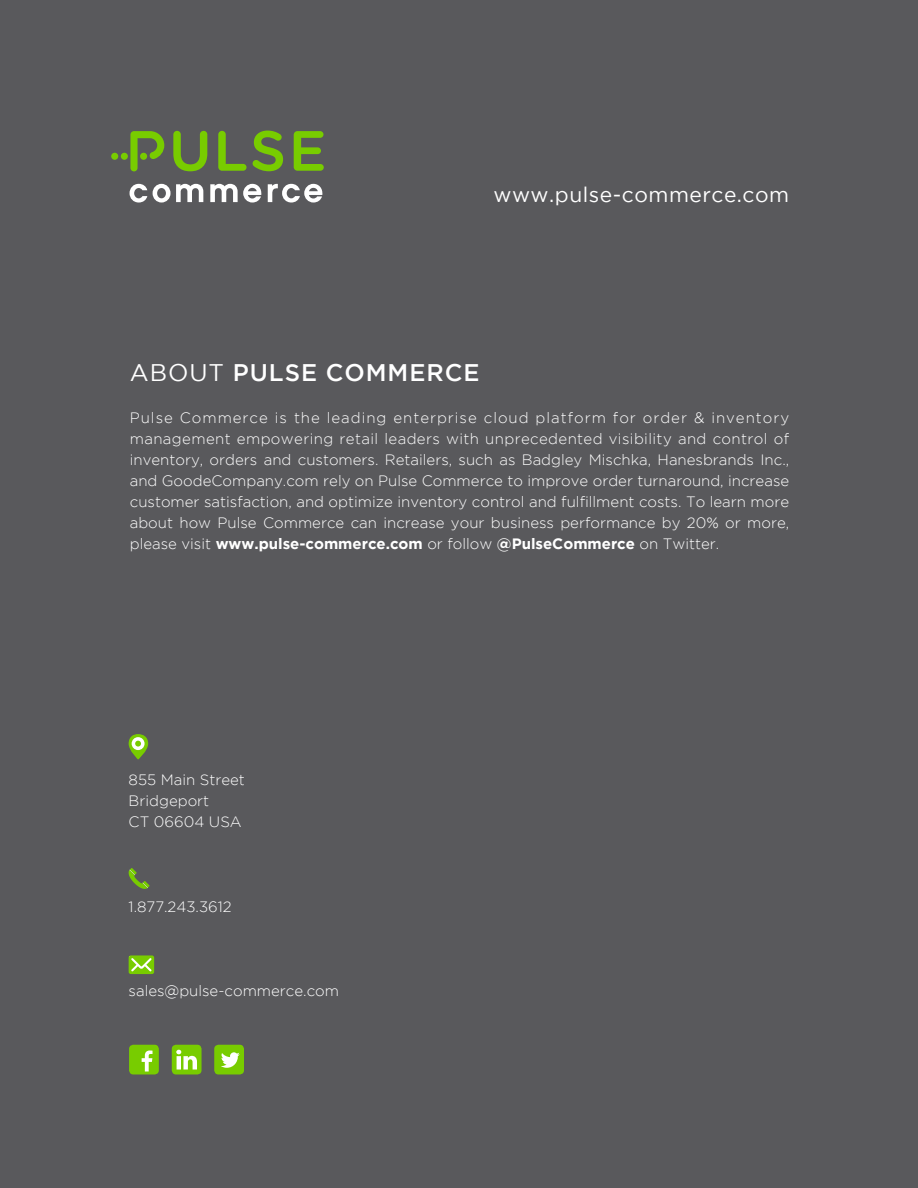
<style>
.page{position:relative;width:918px;height:1188px;background:#59595c}
.page>*{position:absolute;margin:0;border:0;box-sizing:border-box;transform-origin:0 0}
.t1{font:500 24px "Gotham";letter-spacing:.04em;color:#fff}
.Body{font:21px "Gotham";letter-spacing:.025em;color:#fff}
.Body-2{font:300 15px/21px "Gotham";color:#fff}
.s1{font-weight:400}
.s2{font-weight:700}
</style>
<div class="page">
<div style="left:129px;top:1045px;width:30px;height:29px;background:#78cc00;border-radius:4px"></div>
<svg style="left:142px;top:1051px;width:11px;height:21px"></svg>
<div style="left:214px;top:1045px;width:30px;height:29px;background:#78cc00;border-radius:4px"></div>
<svg style="left:221px;top:1052px;width:19px;height:16px"></svg>
<div style="left:121px;top:153px;width:7px;height:7px;background:#78cc00;border-radius:50%"></div>
<div style="left:111px;top:153px;width:7px;height:7px;background:#78cc00;border-radius:50%"></div>
<svg style="left:173px;top:131px;width:34px;height:40px"></svg>
<svg style="left:218px;top:131px;width:29px;height:40px"></svg>
<svg style="left:253px;top:131px;width:30px;height:40px"></svg>
<svg style="left:294px;top:131px;width:30px;height:40px"></svg>
<svg style="left:130px;top:131px;width:34px;height:40px"></svg>
<svg style="left:130px;top:184px;width:17px;height:19px"></svg>
<svg style="left:153px;top:184px;width:50px;height:19px"></svg>
<svg style="left:210px;top:184px;width:52px;height:19px"></svg>
<svg style="left:268px;top:184px;width:55px;height:19px"></svg>
<div style="left:172px;top:1045px;width:30px;height:29px;background:#78cc00;border-radius:4px"></div>
<svg style="left:176px;top:1050px;width:21px;height:20px"></svg>
<svg style="left:129px;top:955px;width:25px;height:19px"></svg>
<svg style="left:129px;top:734px;width:19px;height:26px"></svg>
<svg style="left:129px;top:868px;width:21px;height:21px"></svg>
<p class="Body" style="left:493px;top:183px;width:297px">www.pulse-commerce.com</p>
<h3 class="t1" style="left:130px;top:359px;width:351px"><span class="s1">ABOUT</span> PULSE COMMERCE</h3>
<p class="Body-2" style="left:130px;top:407px;width:661px;text-align:justify">Pulse Commerce is the leading enterprise cloud platform for order &amp; inventory management empowering retail leaders with unprecedented visibility and control of inventory, orders and customers. Retailers, such as Badgley Mischka, Hanesbrands Inc., and GoodeCompany.com rely on Pulse Commerce to improve order turnaround, increase customer satisfaction, and optimize inventory control and fulfillment costs. To learn more about how Pulse Commerce can increase your business performance by 20% or more, please visit <span class="s2">www.pulse-commerce.com</span> or follow <span class="s2">@PulseCommerce</span> on Twitter.</p>
<p class="Body-2" style="left:129px;top:769px;width:118px">855 Main Street<br>Bridgeport<br>CT 06604 USA</p>
<p class="Body-2" style="left:129px;top:896px;width:105px">1.877.243.3612</p>
<p class="Body-2" style="left:129px;top:980px;width:212px">sales@pulse-commerce.com</p>
</div>
